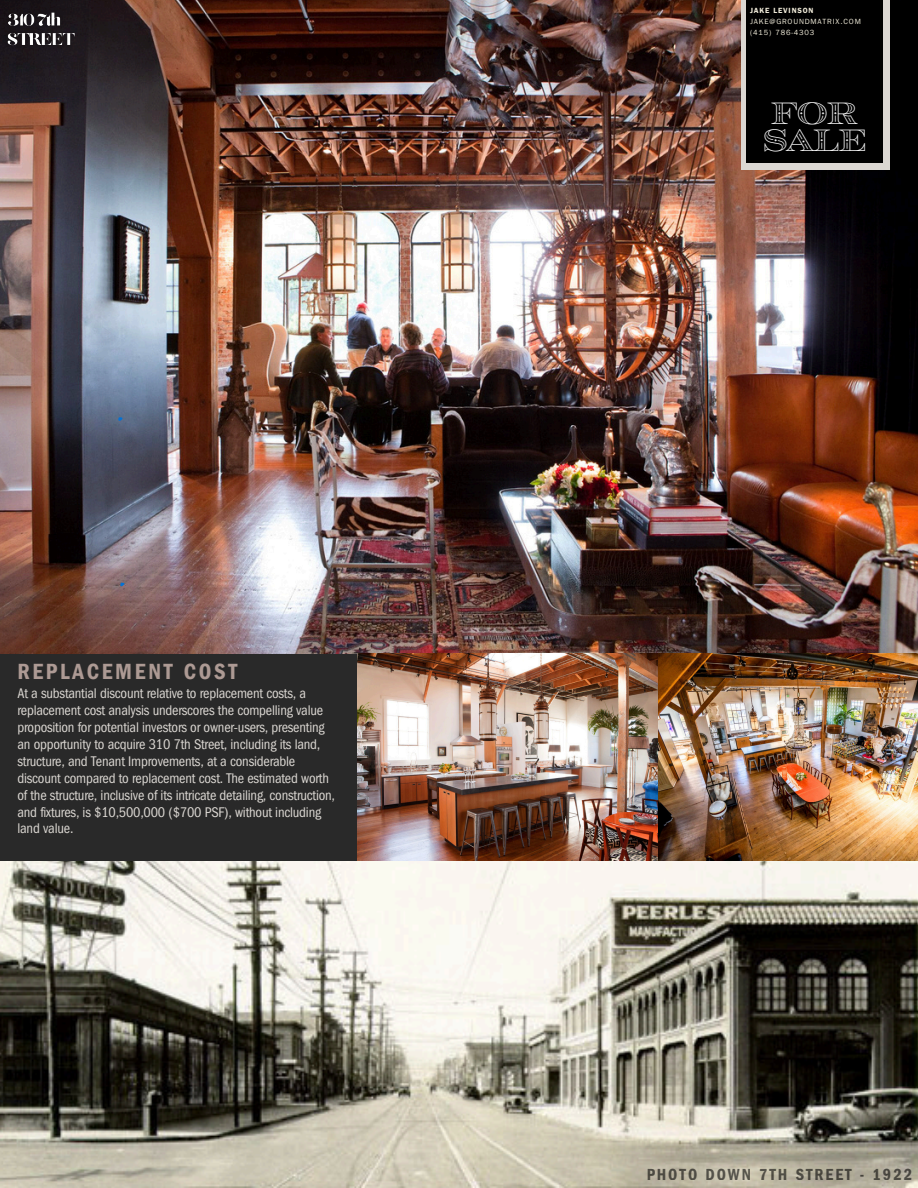
<style>
.page{position:relative;width:918px;height:1188px;background:#fff}
.page>*{position:absolute;margin:0;border:0;box-sizing:border-box;transform-origin:0 0}
.t1{font:31.05px/27px "Rosella Deco";letter-spacing:-.05em;color:#f6f6f6}
.t2{font:22.65px "Franklin Gothic LT Pro Dm Cn";letter-spacing:.12em;color:#ad9a94}
.t3{font:16.5px "Franklin Gothic LT Pro Dm Cn";letter-spacing:.12em;color:#000}
.t4{font:condensed 14.4px/16.8px "Franklin Gothic LT Pro";letter-spacing:-.015em;color:#dbd7d2}
.t5{font:7.5px "Franklin Gothic LT Pro";letter-spacing:.11em;color:#f2eddb}
.t6{font:7.5px "Franklin Gothic LT Pro Dm";letter-spacing:.11em;color:#f2eddb}
</style>
<div class="page">
<img style="left:0;top:0;width:918px;height:654px">
<svg style="left:118px;top:417px;width:5px;height:4px"></svg>
<svg style="left:120px;top:583px;width:5px;height:3px"></svg>
<img style="left:0;top:861px;width:918px;height:327px">
<div style="left:0;top:654px;width:358px;height:207px;background:#292929"></div>
<img style="left:358px;top:654px;width:560px;height:207px">
<div style="left:741px;top:0;width:148px;height:169px;background:#dbd7d2"></div>
<div style="left:746px;top:0;width:136px;height:163px;background:#000"></div>
<img style="left:2px;top:6px;width:79px;height:47px">
<p class="t2" style="left:17px;top:663px;width:221px">REPLACEMENT COST</p>
<h2 class="t4" style="left:17px;top:687px;width:319px">At a substantial discount relative to replacement costs, a replacement cost analysis underscores the compelling value proposition for potential investors or owner-users, presenting an opportunity to acquire 310 7th Street, including its land, structure, and Tenant Improvements, at a considerable discount compared to replacement cost. The estimated worth of the structure, inclusive of its intricate detailing, construction, and fixtures, is $10,500,000 ($700 PSF), without including land value.</h2>
<h5 class="t6" style="left:750px;top:8px;width:65px">JAKE LEVINSON</h5>
<p class="t5" style="left:750px;top:19px;width:112px">JAKE@GROUNDMATRIX.COM</p>
<p class="t5" style="left:750px;top:30px;width:66px">(415) 786-4303</p>
<h1 class="t1" style="left:762px;top:97px;width:106px">FOR<br>SALE</h1>
<p class="t3" style="left:646px;top:1168px;width:267px">PHOTO DOWN 7TH STREET - 1922</p>
</div>
